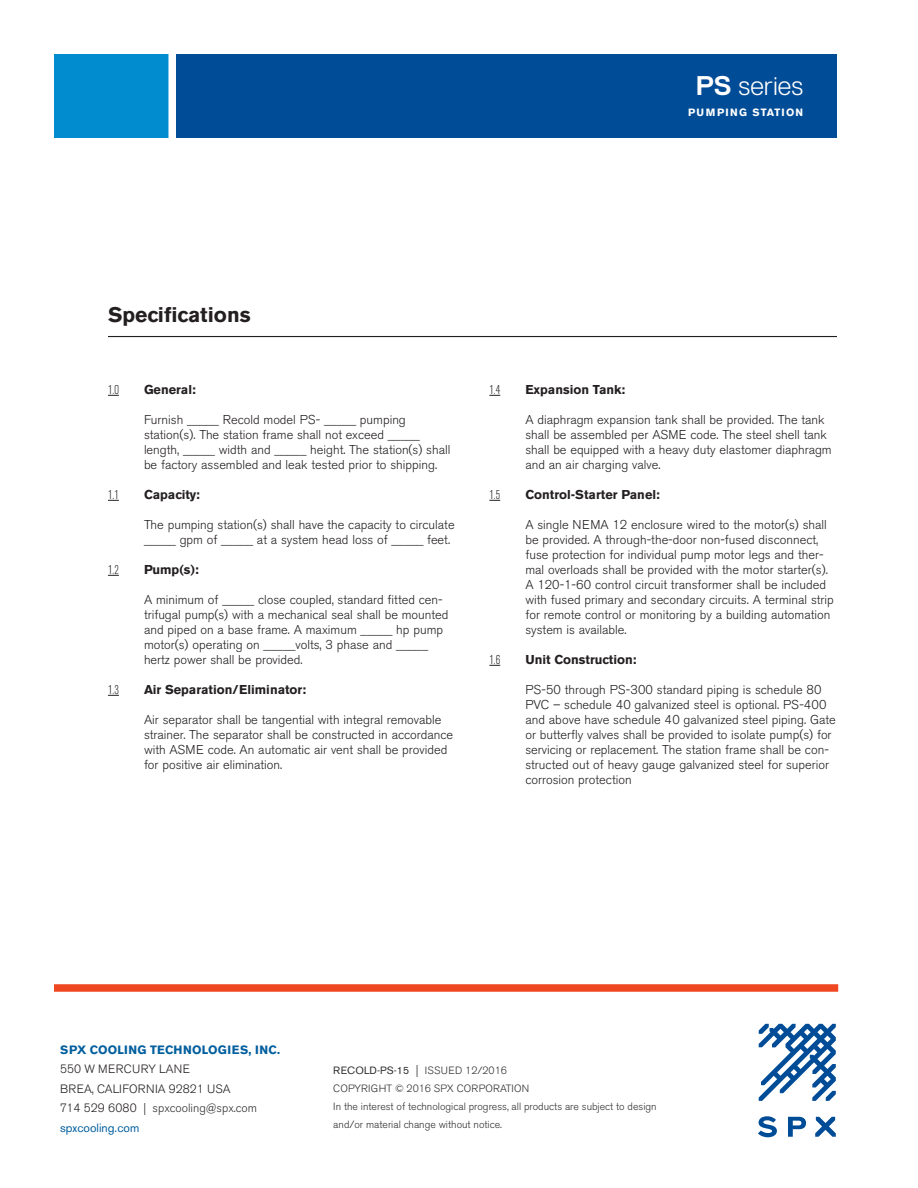
<style>
.page{position:relative;width:918px;height:1188px;background:#fff}
.page>*{position:absolute;margin:0;border:0;box-sizing:border-box;transform-origin:0 0}
.t1{font:300 27px "Replica Std";color:#fff}
.t2{font:700 21px "Akzidenz Grotesk BE";color:#231f20}
.spec{font:300 12.75px/15px "Akzidenz Grotesk BE";color:#231f20}
.spec-2{font:700 12.75px "Akzidenz Grotesk BE";color:#231f20}
.spec-3{font:300 condensed 12.75px "Akzidenz Grotesk BE";color:#231f20}
.t3{font:300 12px "Akzidenz Grotesk BE";color:#312f30}
.t4{font:700 12px "Akzidenz Grotesk BE";letter-spacing:.03em;color:#005e9e}
.Back_Cover_Contact_I{font:300 12px "Akzidenz Grotesk BE";color:#231f20}
.Back_Cover_Contact_I-2{font:300 12px "Akzidenz Grotesk BE";letter-spacing:.02em;color:#231f20}
.t5{font:12px "Akzidenz Grotesk BE";color:#005e9e}
.t6{font:300 10.5px/18px "Akzidenz Grotesk BE";color:#312f30}
.t7{font:300 10.5px/18px "Akzidenz Grotesk BE";letter-spacing:.02em;color:#312f30}
.t8{font:700 10.5px "Akzidenz Grotesk BE";letter-spacing:.11em;color:#fff}
.s1{font-weight:700}
.s2{color:#231f20}
.s3{font-weight:400}
.s4{font-size:12px}
</style>
<div class="page">
<hr style="left:108px;top:336px;width:729px;height:1px;background:#231f20">
<div style="left:54px;top:984px;width:784px;height:8px;background:#ef4722"></div>
<svg style="left:759px;top:1024px;width:77px;height:77px"></svg>
<svg style="left:758px;top:1116px;width:19px;height:21px"></svg>
<svg style="left:788px;top:1117px;width:18px;height:20px"></svg>
<svg style="left:815px;top:1117px;width:21px;height:20px"></svg>
<div style="left:54px;top:54px;width:783px;height:84px;background:#004c97"></div>
<div style="left:54px;top:54px;width:118px;height:84px;background:#008ccf"></div>
<div style="left:168px;top:52px;width:8px;height:92px;background:#fff"></div>
<p class="t1" style="left:696px;top:71px;width:109px"><span class="s1">PS</span> series</p>
<p class="t8" style="left:688px;top:107px;width:117px">PUMPING STATION</p>
<p class="t2" style="left:108px;top:303px;width:144px">Specifications</p>
<p class="spec-3" style="left:108px;top:383px;width:12px">1.0</p>
<p class="spec-2" style="left:144px;top:382px;width:53px">General:</p>
<p class="spec" style="left:144px;top:412px;width:308px">Furnish _____ Recold model PS- _____ pumping station(s). The station frame shall not exceed _____ length, _____ width and _____ height. The station(s) shall be factory assembled and leak tested prior to shipping.</p>
<p class="spec-3" style="left:108px;top:488px;width:12px">1.1</p>
<p class="spec-2" style="left:144px;top:487px;width:58px">Capacity:</p>
<p class="spec" style="left:144px;top:517px;width:312px">The pumping station(s) shall have the capacity to circulate _____ gpm of _____ at a system head loss of _____ feet.</p>
<p class="spec-3" style="left:108px;top:563px;width:12px">1.2</p>
<p class="spec-2" style="left:144px;top:562px;width:56px">Pump(s):</p>
<p class="spec" style="left:144px;top:592px;width:306px">A minimum of _____ close coupled, standard fitted cen&shy;trifugal pump(s) with a mechanical seal shall be mounted and piped on a base frame. A maximum _____ hp pump motor(s) operating on _____volts, 3 phase and _____ hertz power shall be provided.</p>
<p class="spec-3" style="left:108px;top:683px;width:12px">1.3</p>
<p class="spec-2" style="left:144px;top:682px;width:164px">Air Separation/Eliminator:</p>
<p class="spec" style="left:144px;top:712px;width:311px">Air separator shall be tangential with integral removable strainer. The separator shall be constructed in accordance with ASME code. An automatic air vent shall be provided for positive air elimination.</p>
<p class="spec-3" style="left:489px;top:383px;width:12px">1.4</p>
<p class="spec-2" style="left:525px;top:382px;width:101px">Expansion Tank:</p>
<p class="spec" style="left:525px;top:412px;width:308px">A diaphragm expansion tank shall be provided. The tank shall be assembled per ASME code. The steel shell tank shall be equipped with a heavy duty elastomer diaphragm and an air charging valve.</p>
<p class="spec-3" style="left:489px;top:488px;width:12px">1.5</p>
<p class="spec-2" style="left:525px;top:487px;width:136px">Control-Starter Panel:</p>
<p class="spec" style="left:525px;top:517px;width:310px">A single NEMA 12 enclosure wired to the motor(s) shall be provided. A through-the-door non-fused disconnect, fuse protection for individual pump motor legs and ther&shy;mal overloads shall be provided with the motor starter(s).<br>A 120-1-60 control circuit transformer shall be included with fused primary and secondary circuits. A terminal strip for remote control or monitoring by a building automation system is available.</p>
<p class="spec-3" style="left:489px;top:653px;width:12px">1.6</p>
<p class="spec-2" style="left:525px;top:652px;width:113px">Unit Construction:</p>
<p class="spec" style="left:525px;top:682px;width:312px">PS-50 through PS-300 standard piping is schedule 80<br>PVC – schedule 40 galvanized steel is optional. PS-400 and above have schedule 40 galvanized steel piping. Gate or butterfly valves shall be provided to isolate pump(s) for servicing or replacement. The station frame shall be con&shy;structed out of heavy gauge galvanized steel for superior corrosion protection</p>
<p class="t4" style="left:60px;top:1043px;width:221px">SPX COOLING TECHNOLOGIES, INC.</p>
<p class="Back_Cover_Contact_I-2" style="left:60px;top:1062px;width:131px">550 W MERCURY LANE</p>
<p class="Back_Cover_Contact_I" style="left:60px;top:1082px;width:172px">BREA, CALIFORNIA 92821 USA</p>
<p class="t3" style="left:60px;top:1101px;width:198px"><span class="s2">714 529 6080</span> | spxcooling@spx.com</p>
<p class="t5" style="left:60px;top:1121px;width:81px">spxcooling.com</p>
<p class="t7" style="left:333px;top:1062px;width:197px"><span class="s3">RECOLD-PS-15</span> <span class="s4">|</span> ISSUED 12/2016<br>COPYRIGHT © 2016 SPX CORPORATION</p>
<p class="t6" style="left:333px;top:1098px;width:325px">In the interest of technological progress, all products are subject to design and/or material change without notice.</p>
</div>
